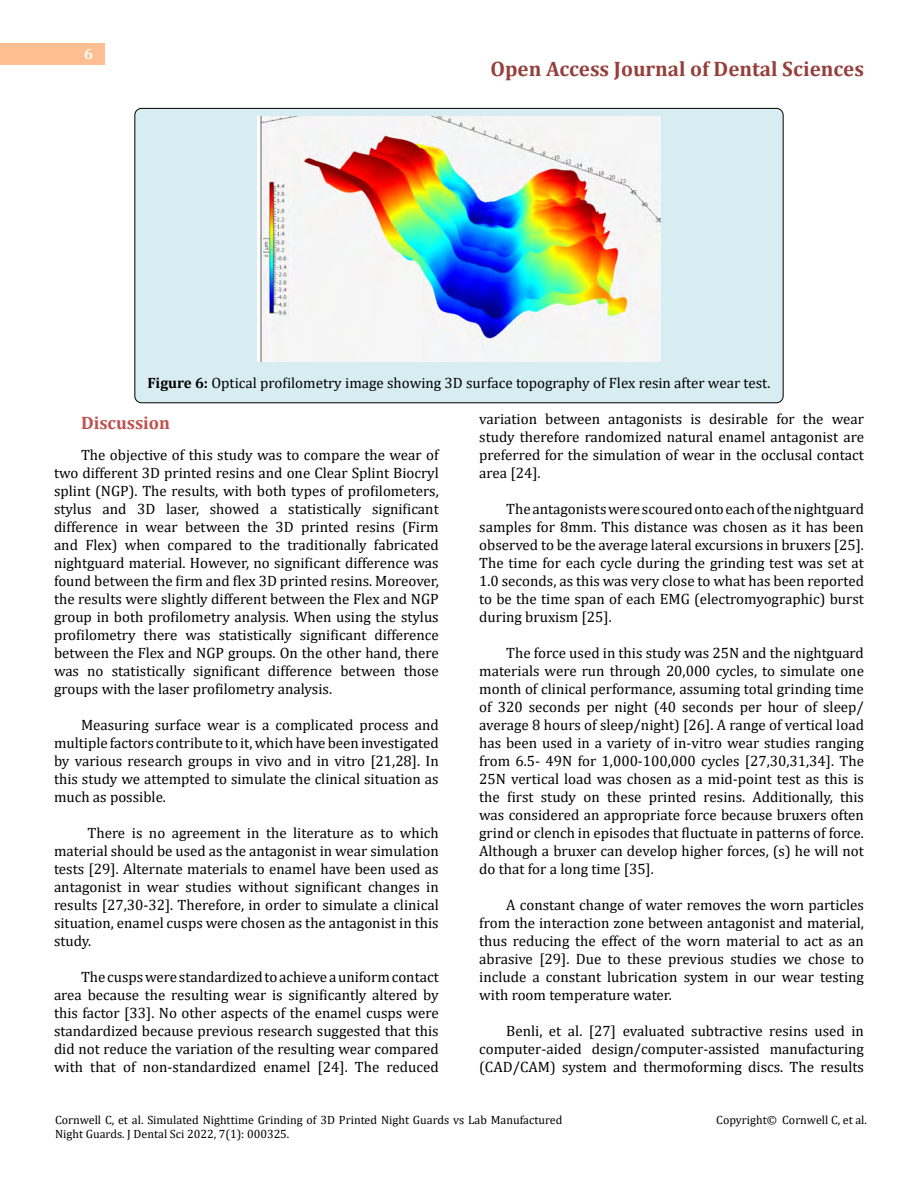
<style>
.page{position:relative;width:918px;height:1188px;background:#fff}
.page>*{position:absolute;margin:0;border:0;box-sizing:border-box;transform-origin:0 0}
.t1{font:700 21px "Cambria";color:#953f3c}
.t2{font:700 18px "Cambria";color:#c0504d}
.t3{font:15px/18px "Cambria";color:#000;text-align:justify}
.t4{font:700 15px "Cambria";color:#fff}
.t5{font:12px/14.4px "Cambria";color:#000}
.s1{font-weight:700}
</style>
<div class="page">
<div style="left:0;top:43px;width:105px;height:21px;background:#ffbf91"></div>
<div style="left:135px;top:108px;width:648px;height:295px;background:#d8edf2;border-radius:7px"></div>
<img style="left:258px;top:117px;width:402px;height:245px">
<p class="t4" style="left:84px;top:44px;width:10px">6</p>
<h1 class="t1" style="left:490px;top:54px;width:375px">Open Access Journal of Dental Sciences</h1>
<p class="t3" style="left:147px;top:374px;width:625px"><span class="s1">Figure 6:</span> Optical profilometry image showing 3D surface topography of Flex resin after wear test.</p>
<p class="t2" style="left:81px;top:410px;width:91px">Discussion</p>
<p class="t3" style="left:54px;top:446px;width:386px;text-indent:27px">The objective of this study was to compare the wear of two different 3D printed resins and one Clear Splint Biocryl splint (NGP). The results, with both types of profilometers, stylus and 3D laser, showed a statistically significant difference in wear between the 3D printed resins (Firm and Flex) when compared to the traditionally fabricated nightguard material. However, no significant difference was found between the firm and flex 3D printed resins. Moreover, the results were slightly different between the Flex and NGP group in both profilometry analysis. When using the stylus profilometry there was statistically significant difference between the Flex and NGP groups. On the other hand, there was no statistically significant difference between those groups with the laser profilometry analysis.</p>
<p class="t3" style="left:54px;top:716px;width:386px;text-indent:27px">Measuring surface wear is a complicated process and multiple factors contribute to it, which have been investigated by various research groups in vivo and in vitro [21,28]. In this study we attempted to simulate the clinical situation as much as possible.</p>
<p class="t3" style="left:54px;top:824px;width:386px;text-indent:34px">There is no agreement in the literature as to which material should be used as the antagonist in wear simulation tests [29]. Alternate materials to enamel have been used as antagonist in wear studies without significant changes in results [27,30-32]. Therefore, in order to simulate a clinical situation, enamel cusps were chosen as the antagonist in this study.</p>
<p class="t3" style="left:54px;top:968px;width:386px;text-indent:27px">The cusps were standardized to achieve a uniform contact area because the resulting wear is significantly altered by this factor [33]. No other aspects of the enamel cusps were standardized because previous research suggested that this did not reduce the variation of the resulting wear compared with that of non-standardized enamel [24]. The reduced</p>
<p class="t3" style="left:479px;top:410px;width:386px">variation between antagonists is desirable for the wear study therefore randomized natural enamel antagonist are preferred for the simulation of wear in the occlusal contact area [24].</p>
<p class="t3" style="left:479px;top:500px;width:386px;text-indent:27px">The antagonists were scoured onto each of the nightguard samples for 8mm. This distance was chosen as it has been observed to be the average lateral excursions in bruxers [25].<br>The time for each cycle during the grinding test was set at 1.0 seconds, as this was very close to what has been reported to be the time span of each EMG (electromyographic) burst during bruxism [25].</p>
<p class="t3" style="left:479px;top:644px;width:386px;text-indent:27px">The force used in this study was 25N and the nightguard materials were run through 20,000 cycles, to simulate one month of clinical performance, assuming total grinding time of 320 seconds per night (40 seconds per hour of sleep/ average 8 hours of sleep/night) [26]. A range of vertical load has been used in a variety of in-vitro wear studies ranging from 6.5- 49N for 1,000-100,000 cycles [27,30,31,34]. The 25N vertical load was chosen as a mid-point test as this is the first study on these printed resins. Additionally, this was considered an appropriate force because bruxers often grind or clench in episodes that fluctuate in patterns of force.<br>Although a bruxer can develop higher forces, (s) he will not do that for a long time [35].</p>
<p class="t3" style="left:479px;top:896px;width:386px;text-indent:27px">A constant change of water removes the worn particles from the interaction zone between antagonist and material, thus reducing the effect of the worn material to act as an abrasive [29]. Due to these previous studies we chose to include a constant lubrication system in our wear testing with room temperature water.</p>
<p class="t3" style="left:479px;top:1022px;width:386px;text-indent:27px">Benli, et al. [27] evaluated subtractive resins used in computer-aided design/computer-assisted manufacturing (CAD/CAM) system and thermoforming discs. The results</p>
<p class="t5" style="left:55px;top:1112px;width:509px">Cornwell C, et al. Simulated Nighttime Grinding of 3D Printed Night Guards vs Lab Manufactured<br>Night Guards. J Dental Sci 2022, 7(1): 000325.</p>
<p class="t5" style="left:716px;top:1112px;width:152px">Copyright© Cornwell C, et al.</p>
</div>
